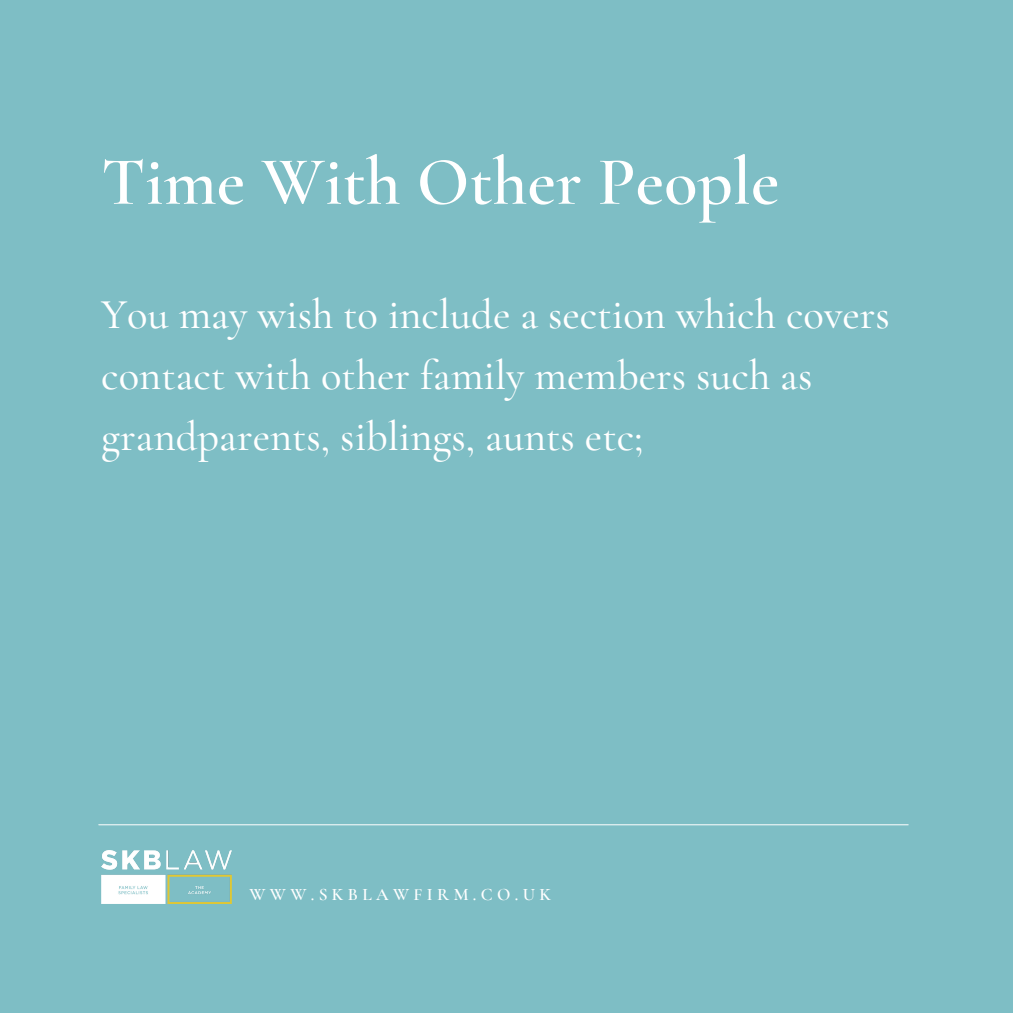
<style>
.page{position:relative;width:1013px;height:1013px;background:#fff}
.page>*{position:absolute;margin:0;border:0;box-sizing:border-box;transform-origin:0 0}
.t1{font:600 68.75px "Cormorant Garamond";color:#fff}
.t2{font:500 42.5px/61px "Cormorant Garamond";color:#fff}
.t3{font:600 17.5px "Cormorant Garamond";letter-spacing:.25em;color:#fff}
</style>
<div class="page">
<div style="left:0;top:0;width:1012px;height:1012px;background:#7ebec5"></div>
<img style="left:101px;top:850px;width:131px;height:53px">
<hr style="left:99px;top:824px;width:809px;height:1px;background:#fff">
<p class="t1" style="left:101px;top:140px;width:679px">Time With Other People</p>
<p class="t2" style="left:101px;top:284px;width:790px">You may wish to include a section which covers contact with other family members such as grandparents, siblings, aunts etc;</p>
<p class="t3" style="left:249px;top:883px;width:303px">WWW.SKBLAWFIRM.CO.UK</p>
</div>
